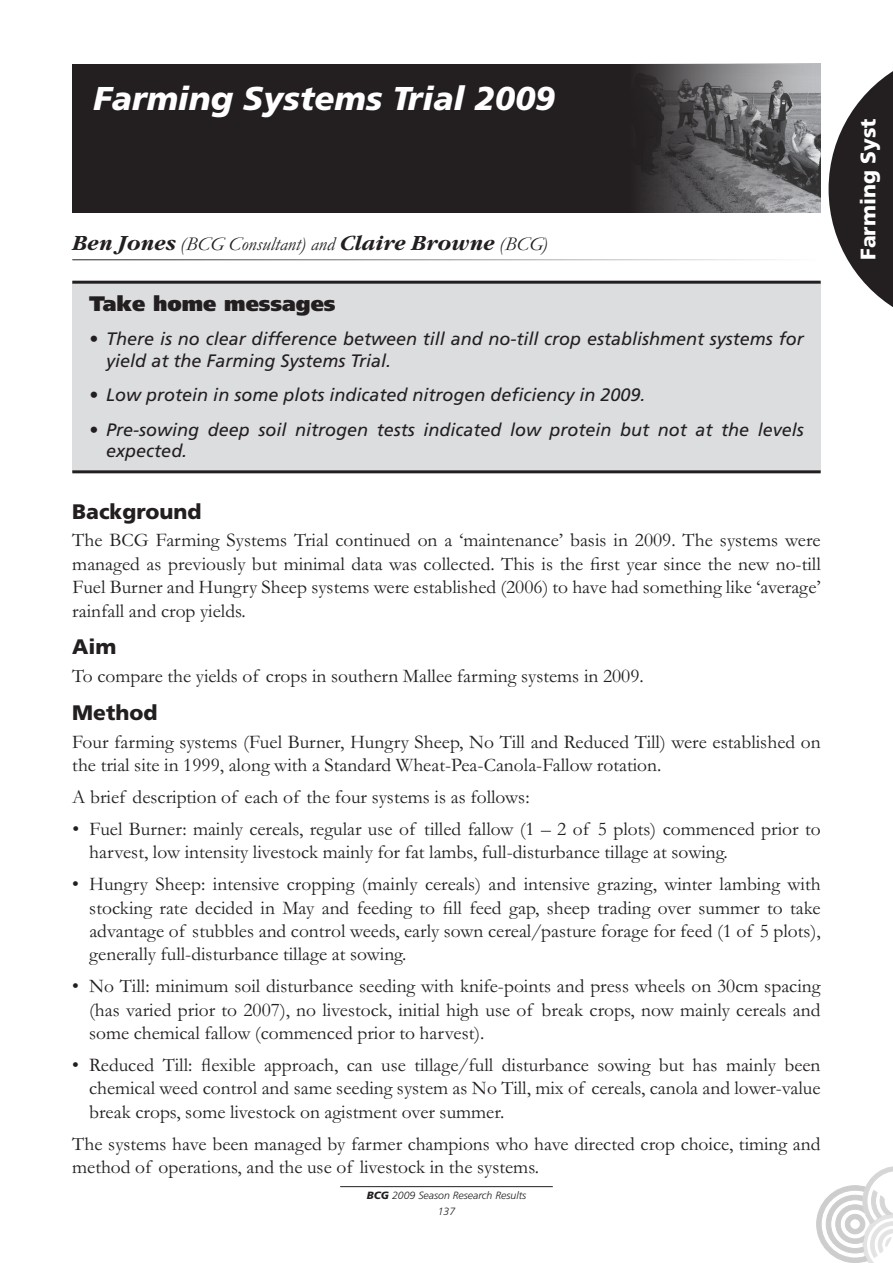
<style>
.page{position:relative;width:893px;height:1263px;background:#fff}
.page>*{position:absolute;margin:0;border:0;box-sizing:border-box;transform-origin:0 0}
.t1{font:italic 900 33px "Frutiger";color:#fff}
.t2{font:900 21px "Frutiger";color:#231f20}
.t3{font:900 21px "Frutiger";color:#231f20}
.t4{font:900 21px "Frutiger";color:#fff}
.t5{font:19.5px/23.4px "Garamond";color:#231f20;text-align:justify}
.t6{font:italic 19.5px "Garamond";color:#231f20}
.t7{font:italic 18px/21.6px "Frutiger";color:#231f20}
.t8{font:italic 300 10.5px/16.5px "Frutiger";color:#231f20;text-align:center}
.s1{font-family:"Garamond Lit ITC";font-weight:700;font-size:21px}
.s2{font-weight:900}
</style>
<div class="page">
<hr style="left:340px;top:1186px;width:213px;height:1px;background:#231f20">
<svg style="left:817px;top:1166px;width:76px;height:97px"></svg>
<svg style="left:829px;top:71px;width:64px;height:236px"></svg>
<div style="left:72px;top:64px;width:749px;height:149px;background:#231f20"></div>
<img style="left:638px;top:64px;width:183px;height:149px">
<div style="left:72px;top:282px;width:749px;height:190px;background:#dcdddf"></div>
<hr style="left:72px;top:281px;width:749px;height:3px;background:#231f20">
<hr style="left:72px;top:470px;width:749px;height:3px;background:#231f20">
<hr style="left:72px;top:259px;width:749px;height:1px;background:#231f20">
<h1 class="t1" style="left:94px;top:79px;width:463px">Farming Systems Trial 2009</h1>
<p class="t6" style="left:72px;top:233px;width:477px"><span class="s1">Ben Jones</span> (BCG Consultant) and <span class="s1">Claire Browne</span> (BCG)</p>
<p class="t3" style="left:89px;top:291px;width:248px">Take home messages</p>
<p class="t7" style="left:106px;top:328px;width:699px;text-indent:-17px">• There is no clear difference between till and no-till crop establishment systems for yield at the Farming Systems Trial.</p>
<p class="t7" style="left:89px;top:384px;width:558px">• Low protein in some plots indicated nitrogen deficiency in 2009.</p>
<p class="t7" style="left:106px;top:419px;width:699px;text-indent:-17px">• Pre-sowing deep soil nitrogen tests indicated low protein but not at the levels expected.</p>
<p class="t2" style="left:72px;top:499px;width:131px">Background</p>
<p class="t5" style="left:72px;top:529px;width:750px">The BCG Farming Systems Trial continued on a ‘maintenance’ basis in 2009. The systems were managed as previously but minimal data was collected. This is the first year since the new no-till Fuel Burner and Hungry Sheep systems were established (2006) to have had something like ‘average’ rainfall and crop yields.</p>
<p class="t2" style="left:72px;top:634px;width:46px">Aim</p>
<p class="t5" style="left:72px;top:665px;width:573px">To compare the yields of crops in southern Mallee farming systems in 2009.</p>
<p class="t2" style="left:72px;top:700px;width:87px">Method</p>
<p class="t5" style="left:72px;top:730px;width:750px">Four farming systems (Fuel Burner, Hungry Sheep, No Till and Reduced Till) were established on the trial site in 1999, along with a Standard Wheat-Pea-Canola-Fallow rotation.</p>
<p class="t5" style="left:72px;top:786px;width:459px">A brief description of each of the four systems is as follows:</p>
<p class="t5" style="left:89px;top:817px;width:733px;text-indent:-17px">• Fuel Burner: mainly cereals, regular use of tilled fallow (1 – 2 of 5 plots) commenced prior to harvest, low intensity livestock mainly for fat lambs, full-disturbance tillage at sowing.</p>
<p class="t5" style="left:89px;top:873px;width:733px;text-indent:-17px">• Hungry Sheep: intensive cropping (mainly cereals) and intensive grazing, winter lambing with stocking rate decided in May and feeding to fill feed gap, sheep trading over summer to take advantage of stubbles and control weeds, early sown cereal/pasture forage for feed (1 of 5 plots), generally full-disturbance tillage at sowing.</p>
<p class="t5" style="left:89px;top:975px;width:733px;text-indent:-17px">• No Till: minimum soil disturbance seeding with knife-points and press wheels on 30cm spacing (has varied prior to 2007), no livestock, initial high use of break crops, now mainly cereals and some chemical fallow (commenced prior to harvest).</p>
<p class="t5" style="left:89px;top:1054px;width:733px;text-indent:-17px">• Reduced Till: flexible approach, can use tillage/full disturbance sowing but has mainly been chemical weed control and same seeding system as No Till, mix of cereals, canola and lower-value break crops, some livestock on agistment over summer.</p>
<p class="t5" style="left:72px;top:1132px;width:750px">The systems have been managed by farmer champions who have directed crop choice, timing and method of operations, and the use of livestock in the systems.</p>
<p class="t8" style="left:367px;top:1187px;width:161px"><span class="s2">BCG</span> 2009 Season Research Results<br>137</p>
<p class="t4" style="left:856px;top:260px;width:143px;rotate:-90deg">Farming Syst</p>
</div>
